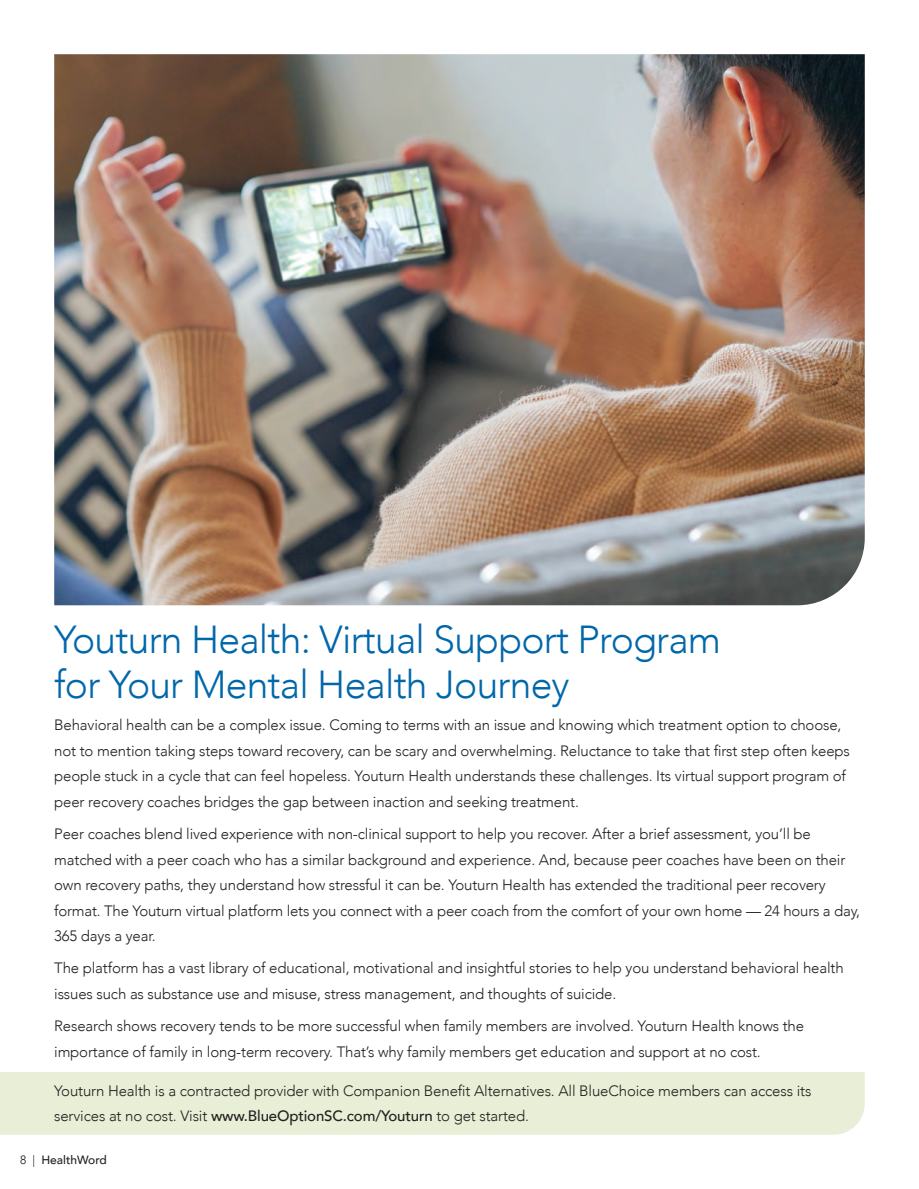
<style>
.page{position:relative;width:919px;height:1189px;background:#fff}
.page>*{position:absolute;margin:0;border:0;box-sizing:border-box;transform-origin:0 0}
.t1{font:300 39px/45px "Avenir";letter-spacing:-.02em;color:#0067aa}
.t2{font:300 15px/25.5px "Avenir";letter-spacing:-.01em;color:#231f20}
.t3{font:500 12px "Avenir";color:#231f20}
.s1{font-weight:500}
.s2{font-weight:300}
</style>
<div class="page">
<img style="left:54px;top:54px;width:810px;height:551px">
<div style="left:0;top:1072px;width:864px;height:62px;background:#e8efd6"></div>
<h1 class="t1" style="left:54px;top:617px;width:668px">Youturn Health: Virtual Support Program for Your Mental Health Journey</h1>
<p class="t2" style="left:54px;top:712px;width:788px">Behavioral health can be a complex issue. Coming to terms with an issue and knowing which treatment option to choose,</p>
<p class="t2" style="left:54px;top:737px;width:797px">not to mention taking steps toward recovery, can be scary and overwhelming. Reluctance to take that first step often keeps</p>
<p class="t2" style="left:54px;top:763px;width:793px">people stuck in a cycle that can feel hopeless. Youturn Health understands these challenges. Its virtual support program of peer recovery coaches bridges the gap between inaction and seeking treatment.</p>
<p class="t2" style="left:54px;top:821px;width:792px">Peer coaches blend lived experience with non-clinical support to help you recover. After a brief assessment, you’ll be matched with a peer coach who has a similar background and experience. And, because peer coaches have been on their own recovery paths, they understand how stressful it can be. Youturn Health has extended the traditional peer recovery</p>
<p class="t2" style="left:54px;top:897px;width:807px">format. The Youturn virtual platform lets you connect with a peer coach from the comfort of your own home — 24 hours a day,</p>
<p class="t2" style="left:54px;top:923px;width:103px">365 days a year.</p>
<p class="t2" style="left:54px;top:955px;width:790px">The platform has a vast library of educational, motivational and insightful stories to help you understand behavioral health issues such as substance use and misuse, stress management, and thoughts of suicide.</p>
<p class="t2" style="left:54px;top:1013px;width:751px">Research shows recovery tends to be more successful when family members are involved. Youturn Health knows the importance of family in long-term recovery. That’s why family members get education and support at no cost.</p>
<p class="t2" style="left:54px;top:1077px;width:758px">Youturn Health is a contracted provider with Companion Benefit Alternatives. All BlueChoice members can access its</p>
<p class="t2" style="left:54px;top:1103px;width:476px">services at no cost. Visit <span class="s1">www.BlueOptionSC.com/Youturn</span> to get started.</p>
<p class="t3" style="left:20px;top:1149px;width:88px"><span class="s2">8 |</span> HealthWord</p>
</div>
